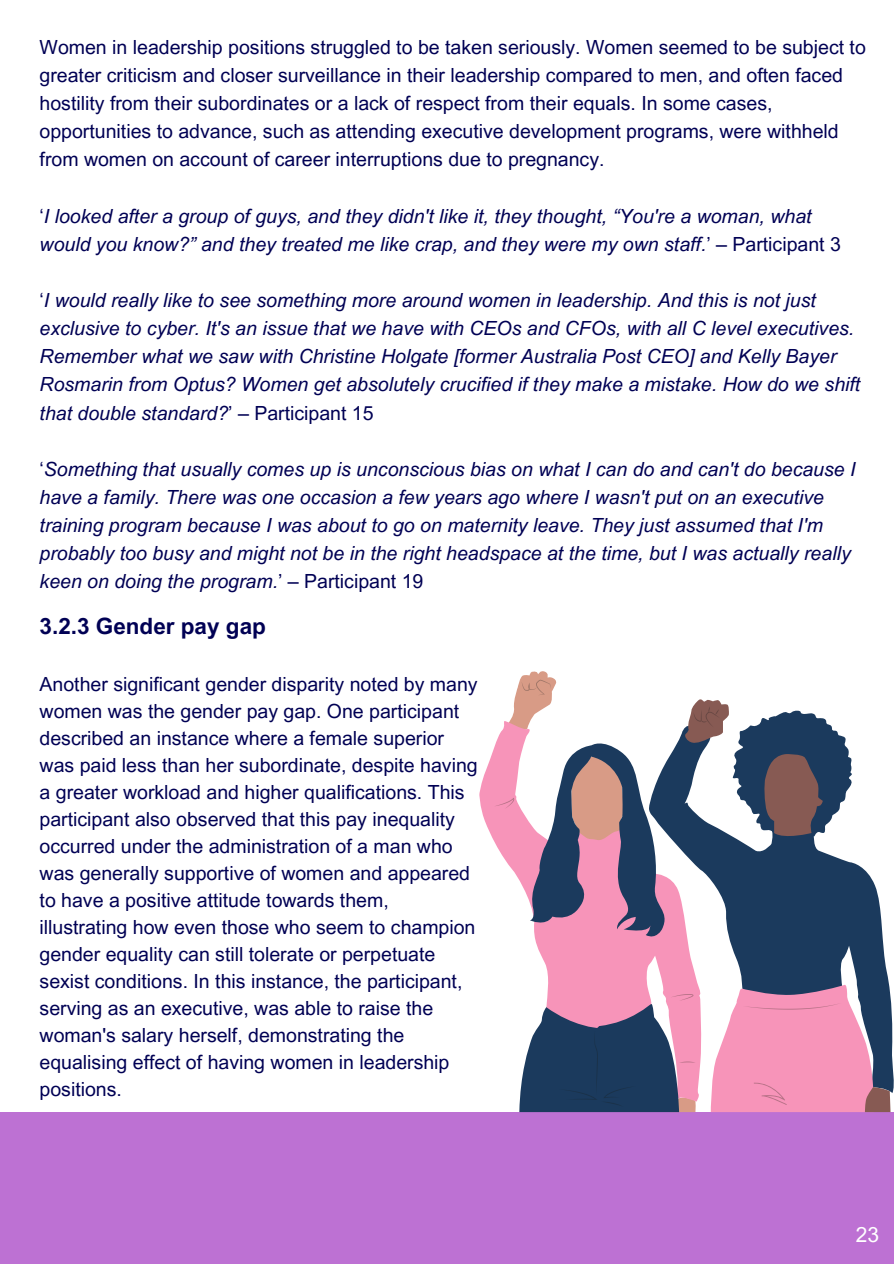
<style>
.page{position:relative;width:894px;height:1264px;background:#fff}
.page>*{position:absolute;margin:0;border:0;box-sizing:border-box;transform-origin:0 0}
.t1{font:700 22.5px "Arial MT Pro";color:#000054}
.t2{font:21px "Arial MT Pro";color:#fff}
.t3{font:19.5px/27px "Arial MT Pro";color:#000054}
.t4{font:italic 19.5px/28.2px "Arial MT Pro";color:#000054}
.s1{font-style:normal}
</style>
<div class="page">
<div style="left:0;top:1112px;width:893px;height:151px;background:#bd71d3"></div>
<svg style="left:479px;top:721px;width:220px;height:381px"></svg>
<svg style="left:528px;top:738px;width:120px;height:202px"></svg>
<svg style="left:648px;top:725px;width:245px;height:368px;fill:#1b3a5d"></svg>
<svg style="left:507px;top:671px;width:50px;height:60px"></svg>
<svg style="left:494px;top:797px;width:20px;height:11px"></svg>
<svg style="left:519px;top:994px;width:176px;height:118px;background:#676382"></svg>
<svg style="left:710px;top:984px;width:180px;height:128px;background:#d892b1"></svg>
<svg style="left:683px;top:699px;width:170px;height:140px"></svg>
<p class="t3" style="left:40px;top:35px;width:827px;line-height:28.2px">Women in leadership positions struggled to be taken seriously. Women seemed to be subject to greater criticism and closer surveillance in their leadership compared to men, and often faced hostility from their subordinates or a lack of respect from their equals. In some cases, opportunities to advance, such as attending executive development programs, were withheld from women on account of career interruptions due to pregnancy.</p>
<p class="t4" style="left:40px;top:204px;width:802px"><span class="s1">‘</span>I looked after a group of guys, and they didn't like it, they thought, “You're a woman, what would you know?” and they treated me like crap, and they were my own staff.<span class="s1">’ – Participant 3</span></p>
<p class="t4" style="left:40px;top:288px;width:822px"><span class="s1">‘</span>I would really like to see something more around women in leadership. And this is not just exclusive to cyber. It's an issue that we have with CEOs and CFOs, with all C level executives.<br>Remember what we saw with Christine Holgate [former Australia Post CEO] and Kelly Bayer Rosmarin from Optus? Women get absolutely crucified if they make a mistake. How do we shift that double standard?<span class="s1">’ – Participant 15</span></p>
<p class="t4" style="left:40px;top:457px;width:817px"><span class="s1">‘</span>Something that usually comes up is unconscious bias on what I can do and can't do because I have a family. There was one occasion a few years ago where I wasn't put on an executive training program because I was about to go on maternity leave. They just assumed that I'm probably too busy and might not be in the right headspace at the time, but I was actually really keen on doing the program.<span class="s1">’ – Participant 19</span></p>
<h1 class="t1" style="left:40px;top:618px;width:228px">3.2.3 Gender pay gap</h1>
<p class="t3" style="left:40px;top:672px;width:439px">Another significant gender disparity noted by many women was the gender pay gap. One participant described an instance where a female superior was paid less than her subordinate, despite having a greater workload and higher qualifications. This participant also observed that this pay inequality occurred under the administration of a man who was generally supportive of women and appeared to have a positive attitude towards them, illustrating how even those who seem to champion gender equality can still tolerate or perpetuate sexist conditions. In this instance, the participant, serving as an executive, was able to raise the woman's salary herself, demonstrating the equalising effect of having women in leadership positions.</p>
<p class="t2" style="left:855px;top:1227px;width:25px">23</p>
</div>
